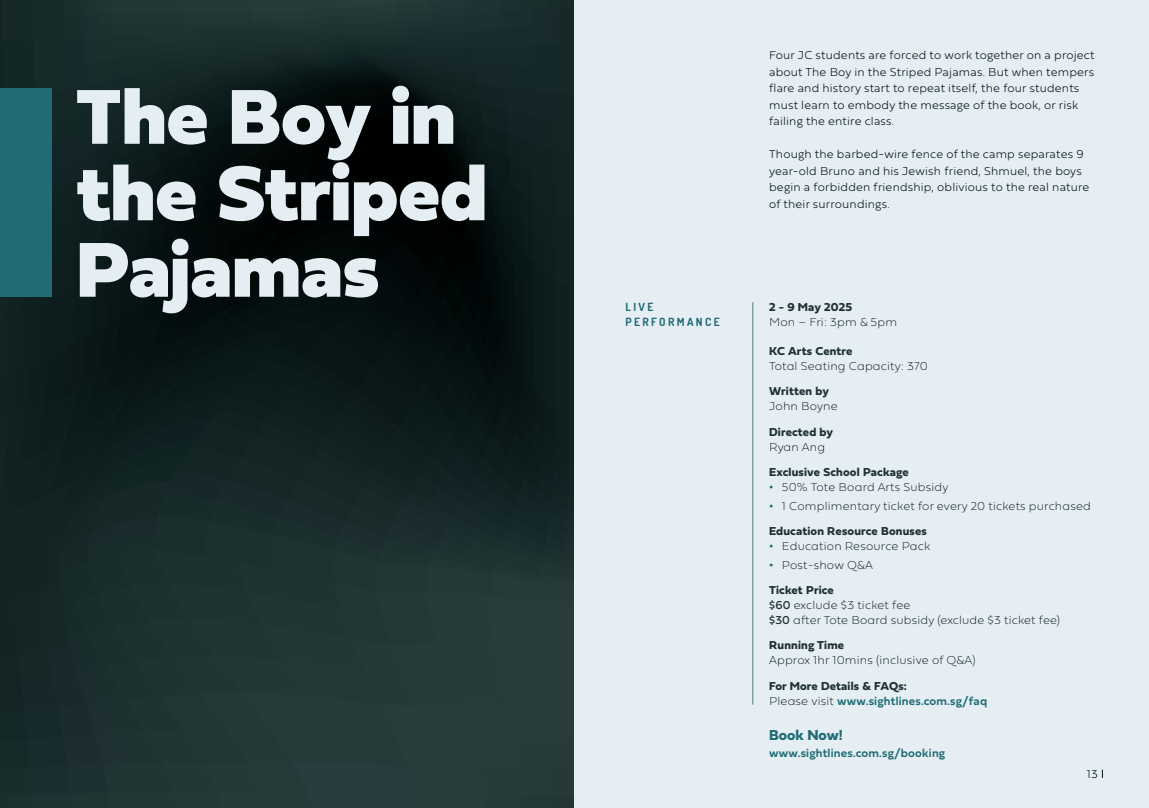
<style>
.page{position:relative;width:1149px;height:808px;background:#fff}
.page>*{position:absolute;margin:0;border:0;box-sizing:border-box;transform-origin:0 0}
.t1{font:81px/76.5px "Fieldwork Hum Black";color:#e5eef2}
.t2{font:700 15px "Fieldwork Hum";color:#1f6b76}
.t3{font:100 12px/16.5px "Fieldwork Hum";letter-spacing:.015em;color:#061414}
.t4{font:12px/15px "Fieldwork Geo Hair";letter-spacing:.015em;color:#061414}
.t5{font:700 12px "Fieldwork Hum";letter-spacing:.015em;color:#1e3131}
.t6{font:700 12px "Fieldwork Hum Demi";letter-spacing:.015em;color:#1f6b76}
.t7{font:700 11.25px/15px "Dosis";letter-spacing:.21em;color:#1f6b76}
.s1{font-family:"Fieldwork Hum Demi";font-weight:700;color:#1f6b76}
.s2{font-family:"Fieldwork Hum";color:#1e3131}
.s3{font-family:"Fieldwork Geo Hair";font-weight:400;color:#061414}
</style>
<div class="page">
<svg style="left:0;top:0;width:574px;height:808px;background:#142324"></svg>
<div style="left:574px;top:0;width:574px;height:808px;background:#e5eef2"></div>
<div style="left:0;top:88px;width:51px;height:209px;background:#1f6b76"></div>
<hr style="left:752px;top:302px;width:1px;height:403px;background:#5a7e86">
<h1 class="t1" style="left:77px;top:71px;width:412px">The Boy in the Striped<br>Pajamas</h1>
<p class="t3" style="left:769px;top:46px;width:327px">Four JC students are forced to work together on a project about The Boy in the Striped Pajamas. But when tempers flare and history start to repeat itself, the four students must learn to embody the message of the book, or risk failing the entire class.</p>
<p class="t3" style="left:769px;top:145px;width:321px">Though the barbed-wire fence of the camp separates 9 year-old Bruno and his Jewish friend, Shmuel, the boys begin a forbidden friendship, oblivious to the real nature of their surroundings.</p>
<p class="t7" style="left:625px;top:299px;width:96px">LIVE<br>PERFORMANCE</p>
<p class="t5" style="left:769px;top:297px;width:84px">2 - 9 May 2025</p>
<p class="t4" style="left:769px;top:313px;width:129px">Mon – Fri: 3pm &amp; 5pm</p>
<p class="t5" style="left:769px;top:342px;width:85px">KC Arts Centre</p>
<p class="t4" style="left:769px;top:358px;width:160px">Total Seating Capacity: 370</p>
<p class="t5" style="left:769px;top:382px;width:61px">Written by</p>
<p class="t4" style="left:769px;top:398px;width:70px">John Boyne</p>
<p class="t5" style="left:769px;top:422px;width:66px">Directed by</p>
<p class="t4" style="left:769px;top:438px;width:57px">Ryan Ang</p>
<p class="t5" style="left:769px;top:462px;width:141px">Exclusive School Package</p>
<p class="t4" style="left:769px;top:479px;width:181px"><span class="s1">•</span> 50% Tote Board Arts Subsidy</p>
<p class="t4" style="left:769px;top:498px;width:323px"><span class="s1">•</span> 1 Complimentary ticket for every 20 tickets purchased</p>
<p class="t5" style="left:769px;top:521px;width:159px">Education Resource Bonuses</p>
<p class="t4" style="left:769px;top:538px;width:162px"><span class="s1">•</span> Education Resource Pack</p>
<p class="t4" style="left:769px;top:557px;width:105px"><span class="s1">•</span> Post-show Q&amp;A</p>
<p class="t5" style="left:769px;top:581px;width:66px">Ticket Price</p>
<p class="t4" style="left:769px;top:597px;width:292px"><span class="s2">$60</span> exclude $3 ticket fee<br><span class="s2">$30</span> after Tote Board subsidy (exclude $3 ticket fee)</p>
<p class="t5" style="left:769px;top:636px;width:76px">Running Time</p>
<p class="t4" style="left:769px;top:652px;width:208px">Approx 1hr 10mins (inclusive of Q&amp;A)</p>
<p class="t5" style="left:769px;top:676px;width:139px">For More Details &amp; FAQs:</p>
<p class="t6" style="left:769px;top:691px;width:219px"><span class="s3">Please visit</span> www.sightlines.com.sg/faq</p>
<p class="t2" style="left:769px;top:724px;width:75px">Book Now!</p>
<p class="t6" style="left:769px;top:743px;width:177px">www.sightlines.com.sg/booking</p>
<p class="t3" style="left:1086px;top:765px;width:13px">13</p>
</div>
